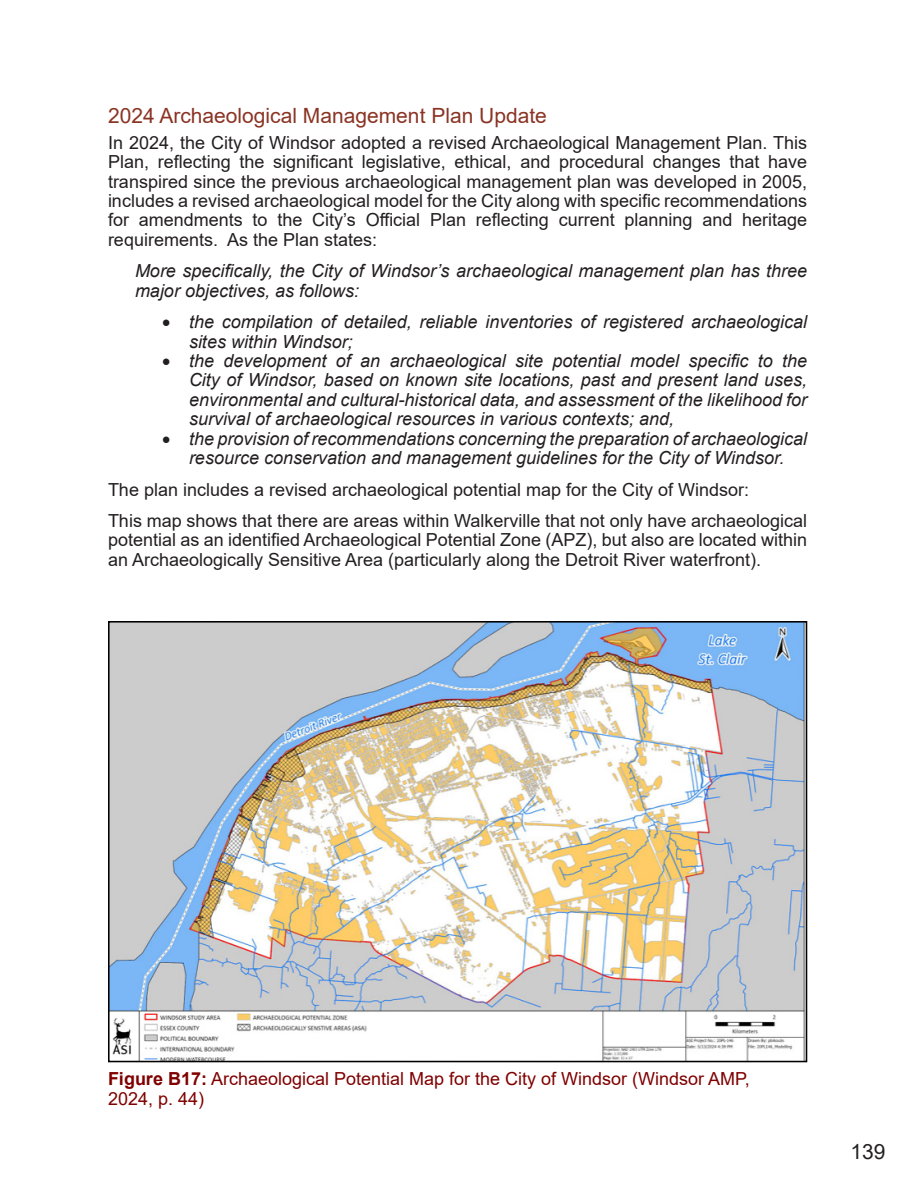
<style>
.page{position:relative;width:918px;height:1188px;background:#fff}
.page>*{position:absolute;margin:0;border:0;box-sizing:border-box;transform-origin:0 0}
.Heading_2{font:21px "Arial";color:#8a3424}
.t1{font:21px "Arial";color:#231f20}
.t2{font:18px/19.5px "Arial";color:#231f20;text-align:justify}
.t3{font:italic 18px/19.5px "Arial";color:#231f20}
.t4{font:18px/19.5px "Arial";color:#800000}
.s1{font-weight:700}
</style>
<div class="page">
<img style="left:111px;top:624px;width:693px;height:435px">
<div style="left:108px;top:621px;width:699px;height:441px;border:2px solid #000"></div>
<p class="Heading_2" style="left:108px;top:101px;width:440px">2024 Archaeological Management Plan Update</p>
<p class="t2" style="left:108px;top:133px;width:701px">In 2024, the City of Windsor adopted a revised Archaeological Management Plan. This Plan, reflecting the significant legislative, ethical, and procedural changes that have transpired since the previous archaeological management plan was developed in 2005, includes a revised archaeological model for the City along with specific recommendations for amendments to the City’s Official Plan reflecting current planning and heritage requirements. As the Plan states:</p>
<p class="t3" style="left:135px;top:261px;width:674px">More specifically, the City of Windsor’s archaeological management plan has three major objectives, as follows:</p>
<p class="t3" style="left:189px;top:312px;width:620px;text-indent:-27px">• the compilation of detailed, reliable inventories of registered archaeological sites within Windsor;</p>
<p class="t3" style="left:189px;top:351px;width:620px;text-align:justify;text-indent:-27px">• the development of an archaeological site potential model specific to the City of Windsor, based on known site locations, past and present land uses, environmental and cultural-historical data, and assessment of the likelihood for survival of archaeological resources in various contexts; and,</p>
<p class="t3" style="left:162px;top:429px;width:647px;text-align:center">• the provision of recommendations concerning the preparation of archaeological resource conservation and management guidelines for the City of Windsor.</p>
<p class="t2" style="left:108px;top:479px;width:643px">The plan includes a revised archaeological potential map for the City of Windsor:</p>
<p class="t2" style="left:108px;top:511px;width:701px">This map shows that there are areas within Walkerville that not only have archaeological potential as an identified Archaeological Potential Zone (APZ), but also are located within an Archaeologically Sensitive Area (particularly along the Detroit River waterfront).</p>
<p class="t4" style="left:108px;top:1069px;width:643px"><span class="s1">Figure B17:</span> Archaeological Potential Map for the City of Windsor (Windsor AMP,<br>2024, p. 44)</p>
<p class="t1" style="left:851px;top:1137px;width:37px">139</p>
</div>
